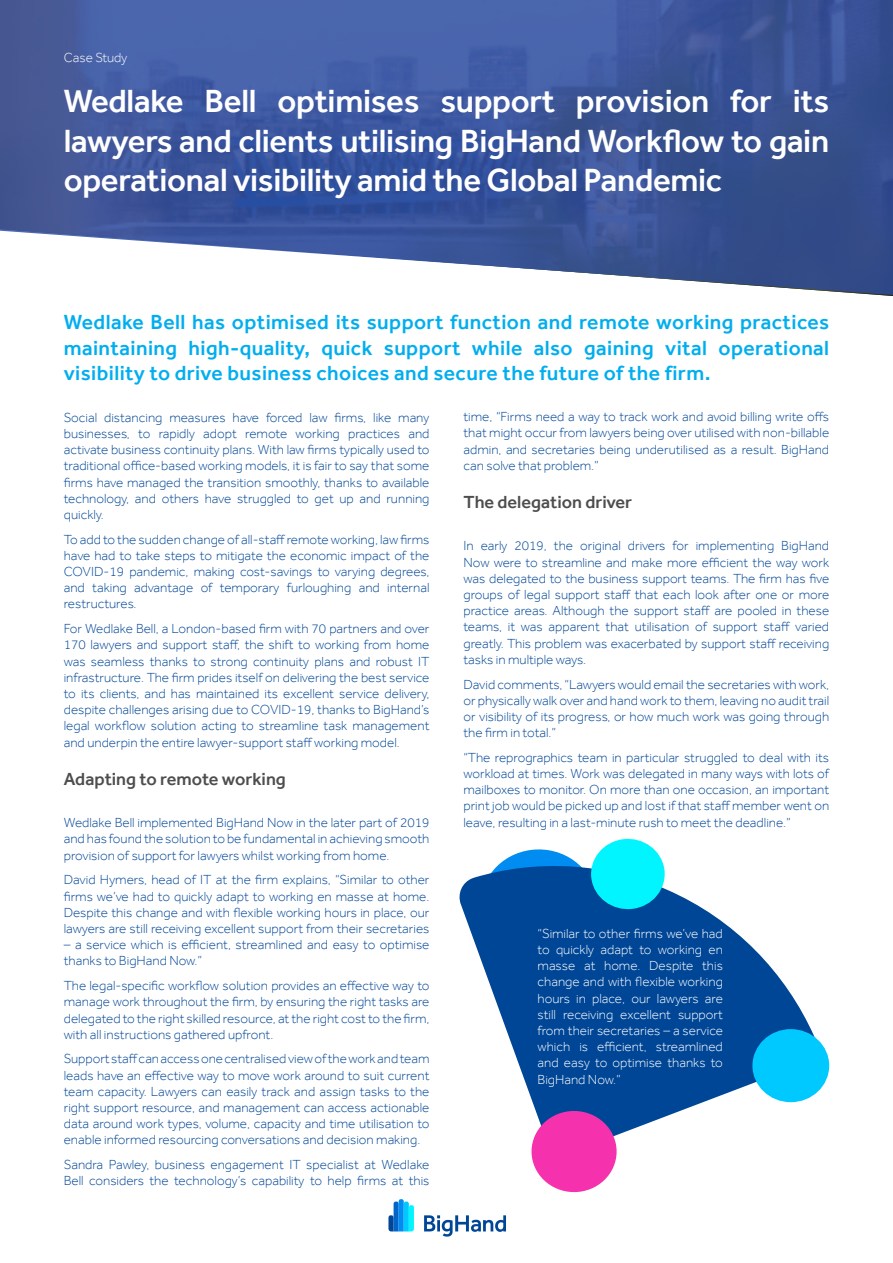
<style>
.page{position:relative;width:893px;height:1263px;background:#fff}
.page>*{position:absolute;margin:0;border:0;box-sizing:border-box;transform-origin:0 0}
.Intro{font:500 33px/39.6px "Effra";letter-spacing:-.01em;color:#fff;text-align:justify}
.Overview_Header{font:500 21px/25.5px "Effra";letter-spacing:.02em;color:#00aeef;text-align:justify}
.Overview_Header-2{font:500 18px "Effra";color:#4d4d4d}
.Overview_Body{font:300 13.5px/16.2px "Effra";color:#004696;text-align:justify}
.Overview_Body-2{font:300 13.5px/16.2px "Effra";color:#fff;text-align:justify}
</style>
<div class="page">
<svg style="left:388px;top:1199px;width:26px;height:32px"></svg>
<svg style="left:424px;top:1215px;width:82px;height:21px"></svg>
<svg style="left:0;top:0;width:893px;height:296px;background:#5268a5"></svg>
<svg style="left:459px;top:876px;width:360px;height:258px;fill:#004696"></svg>
<div style="left:752px;top:1029px;width:77px;height:73px;background:#00c9ff;border-radius:50%"></div>
<svg style="left:477px;top:838px;width:190px;height:124px;background:#2280ba"></svg>
<svg style="left:528px;top:1107px;width:92px;height:86px"></svg>
<p class="Overview_Body-2" style="left:64px;top:49px;width:65px">Case Study</p>
<p class="Intro" style="left:64px;top:81px;width:767px">Wedlake Bell optimises support provision for its lawyers and clients utilising BigHand Workflow to gain operational visibility amid the Global Pandemic</p>
<p class="Overview_Header" style="left:64px;top:309px;width:767px">Wedlake Bell has optimised its support function and remote working practices maintaining high-quality, quick support while also gaining vital operational visibility to drive business choices and secure the future of the firm.</p>
<p class="Overview_Body" style="left:64px;top:409px;width:367px">Social distancing measures have forced law firms, like many businesses, to rapidly adopt remote working practices and activate business continuity plans. With law firms typically used to traditional office-based working models, it is fair to say that some firms have managed the transition smoothly, thanks to available technology, and others have struggled to get up and running quickly.</p>
<p class="Overview_Body" style="left:64px;top:531px;width:367px">To add to the sudden change of all-staff remote working, law firms have had to take steps to mitigate the economic impact of the COVID-19 pandemic, making cost-savings to varying degrees, and taking advantage of temporary furloughing and internal restructures.</p>
<p class="Overview_Body" style="left:64px;top:620px;width:367px">For Wedlake Bell, a London-based firm with 70 partners and over 170 lawyers and support staff, the shift to working from home was seamless thanks to strong continuity plans and robust IT infrastructure. The firm prides itself on delivering the best service to its clients, and has maintained its excellent service delivery, despite challenges arising due to COVID-19, thanks to BigHand’s legal workflow solution acting to streamline task management and underpin the entire lawyer-support staff working model.</p>
<p class="Overview_Header-2" style="left:64px;top:768px;width:224px">Adapting to remote working</p>
<p class="Overview_Body" style="left:64px;top:815px;width:367px">Wedlake Bell implemented BigHand Now in the later part of 2019 and has found the solution to be fundamental in achieving smooth provision of support for lawyers whilst working from home.</p>
<p class="Overview_Body" style="left:64px;top:872px;width:367px">David Hymers, head of IT at the firm explains, “Similar to other firms we’ve had to quickly adapt to working en masse at home.<br>Despite this change and with flexible working hours in place, our lawyers are still receiving excellent support from their secretaries</p>
<p class="Overview_Body" style="left:64px;top:936px;width:367px">– a service which is efficient, streamlined and easy to optimise thanks to BigHand Now.”</p>
<p class="Overview_Body" style="left:64px;top:977px;width:367px">The legal-specific workflow solution provides an effective way to manage work throughout the firm, by ensuring the right tasks are delegated to the right skilled resource, at the right cost to the firm, with all instructions gathered upfront.</p>
<p class="Overview_Body" style="left:64px;top:1051px;width:367px">Support staff can access one centralised view of the work and team leads have an effective way to move work around to suit current team capacity. Lawyers can easily track and assign tasks to the right support resource, and management can access actionable data around work types, volume, capacity and time utilisation to enable informed resourcing conversations and decision making.</p>
<p class="Overview_Body" style="left:64px;top:1156px;width:367px">Sandra Pawley, business engagement IT specialist at Wedlake<br>Bell considers the technology’s capability to help firms at this</p>
<p class="Overview_Body" style="left:463px;top:408px;width:367px">time, “Firms need a way to track work and avoid billing write offs that might occur from lawyers being over utilised with non-billable admin, and secretaries being underutilised as a result. BigHand can solve that problem.”</p>
<p class="Overview_Header-2" style="left:463px;top:492px;width:170px">The delegation driver</p>
<p class="Overview_Body" style="left:463px;top:538px;width:367px">In early 2019, the original drivers for implementing BigHand Now were to streamline and make more efficient the way work was delegated to the business support teams. The firm has five groups of legal support staff that each look after one or more practice areas. Although the support staff are pooled in these teams, it was apparent that utilisation of support staff varied greatly. This problem was exacerbated by support staff receiving tasks in multiple ways.</p>
<p class="Overview_Body" style="left:463px;top:676px;width:367px">David comments, “Lawyers would email the secretaries with work, or physically walk over and hand work to them, leaving no audit trail or visibility of its progress, or how much work was going through the firm in total.”</p>
<p class="Overview_Body" style="left:463px;top:749px;width:367px">“The reprographics team in particular struggled to deal with its workload at times. Work was delegated in many ways with lots of mailboxes to monitor. On more than one occasion, an important print job would be picked up and lost if that staff member went on leave, resulting in a last-minute rush to meet the deadline.”</p>
<p class="Overview_Body-2" style="left:538px;top:925px;width:187px">“Similar to other firms we’ve had to quickly adapt to working en masse at home. Despite this change and with flexible working hours in place, our lawyers are still receiving excellent support from their secretaries – a service which is efficient, streamlined and easy to optimise thanks to BigHand Now.”</p>
</div>
